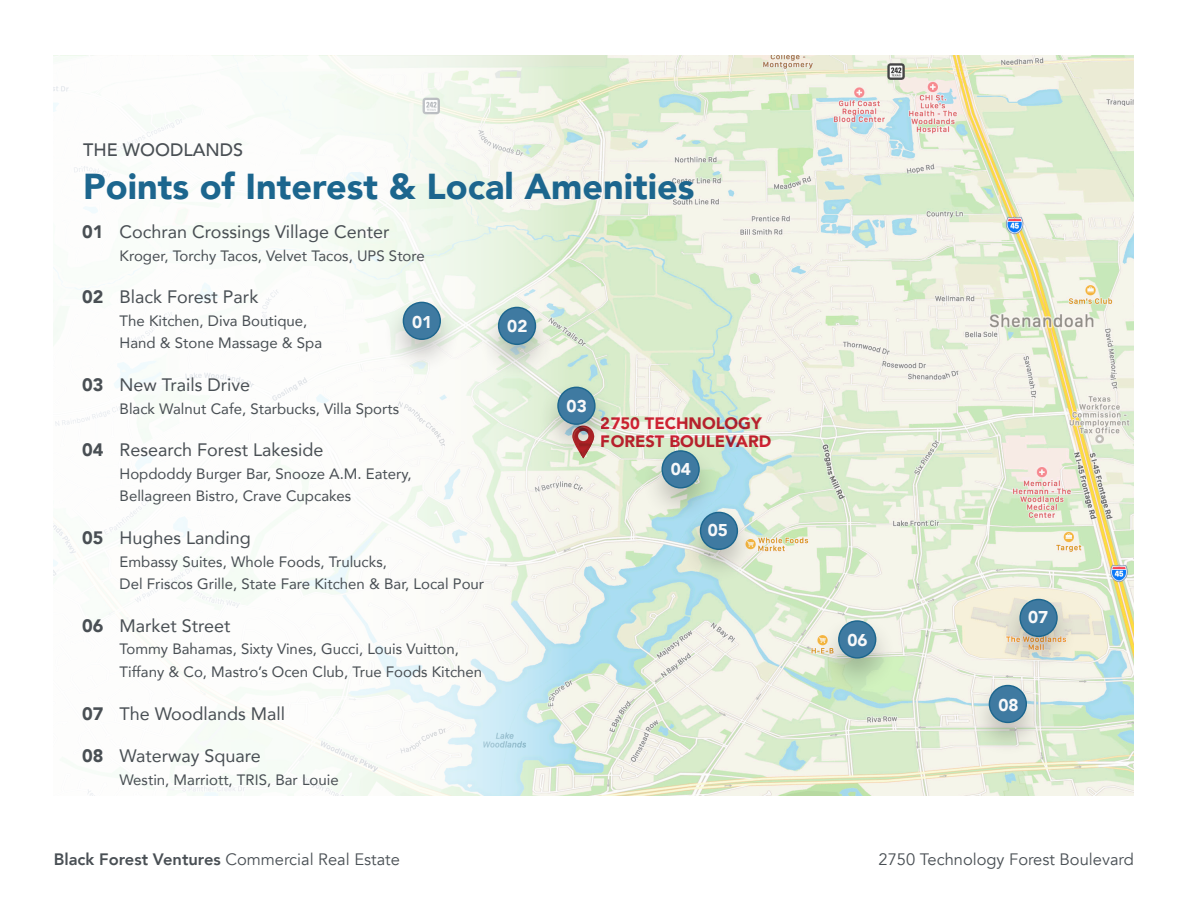
<style>
.page{position:relative;width:1188px;height:918px;background:#fff}
.page>*{position:absolute;margin:0;border:0;box-sizing:border-box;transform-origin:0 0}
.t1{font:900 36px "Avenir";color:#1c668e}
.t2{font:18px "Avenir";color:#494f54}
.t3{font:500 18px "Avenir";color:#494f54}
.t4{font:900 17.1px "Avenir";color:#f8f8f9}
.t5{font:16.5px "Avenir";color:#494f54}
.t6{font:900 16.5px/18px "Avenir";color:#d82438}
.t7{font:15px/22.5px "Avenir";color:#494f54}
.s1{font-weight:900}
.s2{font-weight:800}
</style>
<div class="page">
<img style="left:572px;top:55px;width:562px;height:740px">
<img style="left:54px;top:55px;width:518px;height:740px">
<div style="left:382px;top:295px;width:79px;height:79px;background:#231f20;opacity:.25"></div>
<div style="left:403px;top:302px;width:37px;height:37px;background:#3f7aa1;border-radius:50%"></div>
<div style="left:403px;top:302px;width:38px;height:38px;border:1px solid #1c668e;border-radius:50%"></div>
<div style="left:537px;top:380px;width:79px;height:79px;background:#231f20;opacity:.25"></div>
<div style="left:558px;top:387px;width:37px;height:37px;background:#3f7aa1;border-radius:50%"></div>
<div style="left:557px;top:387px;width:39px;height:38px;border:1px solid #1c668e;border-radius:50%"></div>
<div style="left:641px;top:444px;width:79px;height:79px;background:#231f20;opacity:.25"></div>
<div style="left:662px;top:451px;width:37px;height:37px;background:#3f7aa1;border-radius:50%"></div>
<div style="left:661px;top:450px;width:39px;height:39px;border:1px solid #1c668e;border-radius:50%"></div>
<div style="left:679px;top:505px;width:79px;height:79px;background:#231f20;opacity:.25"></div>
<div style="left:701px;top:512px;width:36px;height:37px;background:#3f7aa1;border-radius:50%"></div>
<div style="left:700px;top:512px;width:38px;height:38px;border:1px solid #1c668e;border-radius:50%"></div>
<div style="left:818px;top:614px;width:79px;height:79px;background:#231f20;opacity:.25"></div>
<div style="left:839px;top:621px;width:37px;height:37px;background:#3f7aa1;border-radius:50%"></div>
<div style="left:838px;top:620px;width:38px;height:39px;border:1px solid #1c668e;border-radius:50%"></div>
<div style="left:968px;top:679px;width:79px;height:78px;background:#231f20;opacity:.25"></div>
<div style="left:989px;top:686px;width:37px;height:36px;background:#3f7aa1;border-radius:50%"></div>
<div style="left:989px;top:685px;width:38px;height:38px;border:1px solid #1c668e;border-radius:50%"></div>
<div style="left:999px;top:593px;width:79px;height:78px;background:#231f20;opacity:.25"></div>
<div style="left:1020px;top:599px;width:37px;height:37px;background:#3f7aa1;border-radius:50%"></div>
<div style="left:1019px;top:599px;width:39px;height:38px;border:1px solid #1c668e;border-radius:50%"></div>
<svg style="left:572px;top:426px;width:22px;height:32px"></svg>
<svg style="left:573px;top:427px;width:21px;height:31px"></svg>
<div style="left:478px;top:301px;width:78px;height:78px;background:#231f20;opacity:.25"></div>
<div style="left:499px;top:307px;width:36px;height:37px;background:#3f7aa1;border-radius:50%"></div>
<div style="left:498px;top:307px;width:38px;height:38px;border:1px solid #1c668e;border-radius:50%"></div>
<p class="t3" style="left:83px;top:134px;width:161px">THE WOODLANDS</p>
<p class="t1" style="left:83px;top:156px;width:613px">Points of Interest &amp; Local Amenities</p>
<p class="t2" style="left:82px;top:217px;width:309px"><span class="s1">01</span> Cochran Crossings Village Center</p>
<p class="t7" style="left:120px;top:244px;width:307px">Kroger, Torchy Tacos, Velvet Tacos, UPS Store</p>
<p class="t2" style="left:82px;top:283px;width:178px"><span class="s1">02</span> Black Forest Park</p>
<p class="t7" style="left:120px;top:309px;width:204px">The Kitchen, Diva Boutique,<br>Hand &amp; Stone Massage &amp; Spa</p>
<p class="t2" style="left:82px;top:370px;width:170px"><span class="s1">03</span> New Trails Drive</p>
<p class="t7" style="left:120px;top:397px;width:281px">Black Walnut Cafe, Starbucks, Villa Sports</p>
<p class="t2" style="left:82px;top:436px;width:243px"><span class="s1">04</span> Research Forest Lakeside</p>
<p class="t7" style="left:120px;top:462px;width:294px">Hopdoddy Burger Bar, Snooze A.M. Eatery,<br>Bellagreen Bistro, Crave Cupcakes</p>
<p class="t2" style="left:82px;top:523px;width:170px"><span class="s1">05</span> Hughes Landing</p>
<p class="t7" style="left:120px;top:550px;width:366px">Embassy Suites, Whole Foods, Trulucks,<br>Del Friscos Grille, State Fare Kitchen &amp; Bar, Local Pour</p>
<p class="t2" style="left:82px;top:611px;width:150px"><span class="s1">06</span> Market Street</p>
<p class="t7" style="left:120px;top:637px;width:364px">Tommy Bahamas, Sixty Vines, Gucci, Louis Vuitton,<br>Tiffany &amp; Co, Mastro’s Ocen Club, True Foods Kitchen</p>
<p class="t2" style="left:82px;top:699px;width:205px"><span class="s1">07</span> The Woodlands Mall</p>
<p class="t2" style="left:82px;top:742px;width:180px"><span class="s1">08</span> Waterway Square</p>
<p class="t7" style="left:120px;top:768px;width:221px">Westin, Marriott, TRIS, Bar Louie</p>
<p class="t4" style="left:412px;top:307px;width:22px">01</p>
<p class="t4" style="left:507px;top:312px;width:22px">02</p>
<p class="t4" style="left:567px;top:392px;width:22px">03</p>
<p class="t6" style="left:601px;top:414px;width:172px">2750 TECHNOLOGY<br>FOREST BOULEVARD</p>
<p class="t4" style="left:671px;top:455px;width:22px">04</p>
<p class="t4" style="left:708px;top:516px;width:22px">05</p>
<p class="t4" style="left:847px;top:625px;width:22px">06</p>
<p class="t4" style="left:1028px;top:603px;width:22px">07</p>
<p class="t4" style="left:998px;top:690px;width:22px">08</p>
<p class="t5" style="left:54px;top:849px;width:348px"><span class="s2">Black Forest Ventures</span> Commercial Real Estate</p>
<p class="t5" style="left:879px;top:849px;width:257px">2750 Technology Forest Boulevard</p>
</div>
